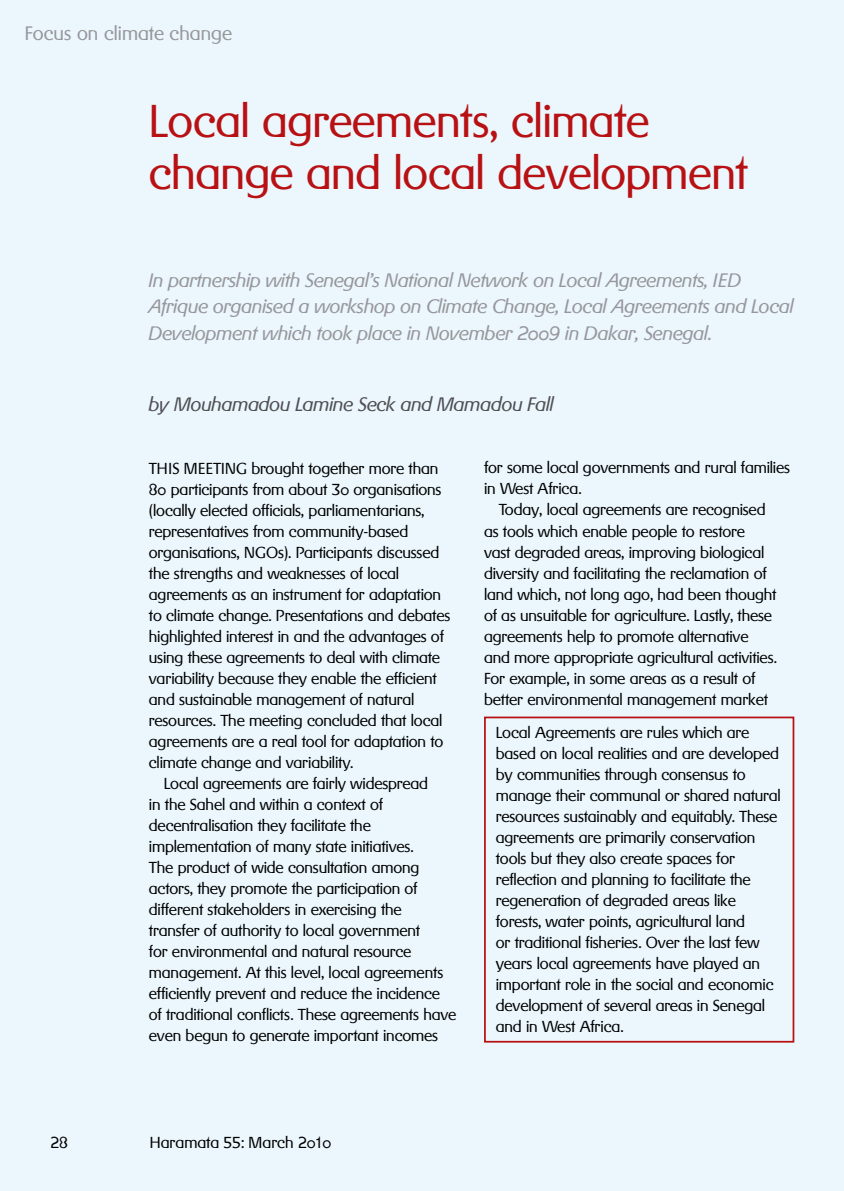
<style>
.page{position:relative;width:844px;height:1191px;background:#fff}
.page>*{position:absolute;margin:0;border:0;box-sizing:border-box;transform-origin:0 0}
.t1{font:300 45.5px/52.5px "Gerstner BQ";letter-spacing:-.01em;color:#b81114}
.t2{font:italic 300 19.25px/26.2px "Gerstner BQ";letter-spacing:-.01em;color:#97979b}
.t3{font:italic 300 19.25px "Gerstner BQ";letter-spacing:-.01em;color:#504f53}
.t4{font:300 19.25px "Gerstner BQ";letter-spacing:.005em;color:#97979b}
.t5{font:300 15.75px/21px "Gerstner BQ";letter-spacing:-.01em;color:#000}
</style>
<div class="page">
<div style="left:0;top:0;width:843px;height:1191px;background:#ebf7fd"></div>
<div style="left:484px;top:716px;width:310px;height:326px;border:2px solid #b81114"></div>
<p class="t4" style="left:25px;top:22px;width:209px">Focus on climate change</p>
<h1 class="t1" style="left:149px;top:95px;width:600px">Local agreements, climate change and local development</h1>
<p class="t2" style="left:149px;top:267px;width:646px">In partnership with Senegal’s National Network on Local Agreements, IED<br>Afrique organised a workshop on Climate Change, Local Agreements and Local<br>Development which took place in November 2009 in Dakar, Senegal.</p>
<p class="t3" style="left:149px;top:393px;width:406px">by Mouhamadou Lamine Seck and Mamadou Fall</p>
<p class="t5" style="left:149px;top:458px;width:303px;text-indent:102px">brought together more than 80 participants from about 30 organisations (locally elected officials, parliamentarians, representatives from community-based organisations, NGOs). Participants discussed the strengths and weaknesses of local agreements as an instrument for adaptation to climate change. Presentations and debates highlighted interest in and the advantages of using these agreements to deal with climate variability because they enable the efficient and sustainable management of natural resources. The meeting concluded that local agreements are a real tool for adaptation to climate change and variability.</p>
<p class="t5" style="left:149px;top:773px;width:309px;text-indent:15px">Local agreements are fairly widespread<br>in the Sahel and within a context of decentralisation they facilitate the implementation of many state initiatives.<br>The product of wide consultation among actors, they promote the participation of different stakeholders in exercising the<br>transfer of authority to local government<br>for environmental and natural resource management. At this level, local agreements efficiently prevent and reduce the incidence of traditional conflicts. These agreements have even begun to generate important incomes</p>
<p class="t5" style="left:149px;top:458px;width:17px">This</p>
<p class="t5" style="left:184px;top:458px;width:10px">meeting</p>
<p class="t5" style="left:484px;top:457px;width:307px">for some local governments and rural families</p>
<p class="t5" style="left:484px;top:478px;width:99px">in West Africa.</p>
<p class="t5" style="left:499px;top:499px;width:268px">Today, local agreements are recognised</p>
<p class="t5" style="left:484px;top:520px;width:262px">as tools which enable people to restore</p>
<p class="t5" style="left:484px;top:541px;width:282px">vast degraded areas, improving biological</p>
<p class="t5" style="left:484px;top:562px;width:284px">diversity and facilitating the reclamation of</p>
<p class="t5" style="left:484px;top:583px;width:294px">land which, not long ago, had been thought</p>
<p class="t5" style="left:484px;top:604px;width:289px">of as unsuitable for agriculture. Lastly, these</p>
<p class="t5" style="left:484px;top:625px;width:266px">agreements help to promote alternative</p>
<p class="t5" style="left:484px;top:646px;width:294px">and more appropriate agricultural activities.</p>
<p class="t5" style="left:484px;top:667px;width:273px">For example, in some areas as a result of</p>
<p class="t5" style="left:484px;top:688px;width:285px">better environmental management market</p>
<p class="t5" style="left:495px;top:722px;width:286px">Local Agreements are rules which are based on local realities and are developed by communities through consensus to manage their communal or shared natural resources sustainably and equitably. These agreements are primarily conservation tools but they also create spaces for reflection and planning to facilitate the regeneration of degraded areas like forests, water points, agricultural land<br>or traditional fisheries. Over the last few years local agreements have played an important role in the social and economic development of several areas in Senegal and in West Africa.</p>
<p class="t5" style="left:50px;top:1132px;width:19px">28</p>
<p class="t5" style="left:150px;top:1132px;width:183px">Haramata 55: March 2010</p>
</div>
